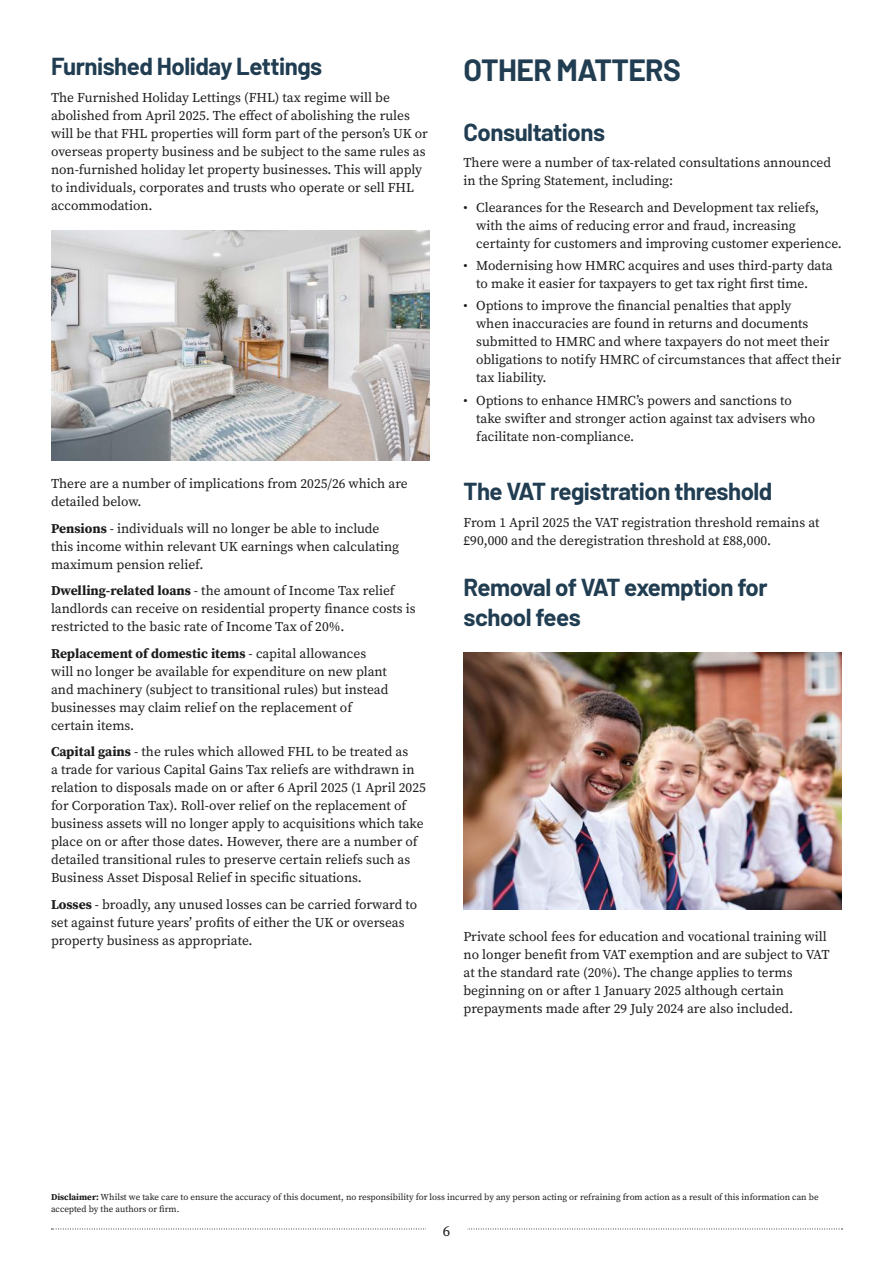
<style>
.page{position:relative;width:893px;height:1263px;background:#fff}
.page>*{position:absolute;margin:0;border:0;box-sizing:border-box;transform-origin:0 0}
.t1{font:700 30px "Barlow";letter-spacing:-.02em;color:#213d52}
.t2{font:700 24px/30px "Barlow";letter-spacing:-.02em;color:#213d52}
.t3{font:15px "Source Serif Pro";color:#1c1c1b}
.t4{font:13.5px/18px "Source Serif Pro";color:#1c1c1b}
.t5{font:9px/12px "Source Serif Pro";color:#1c1c1b}
.s1{font-weight:700}
</style>
<div class="page">
<svg style="left:51px;top:1228px;width:792px;height:1px"></svg>
<div style="left:426px;top:1208px;width:41px;height:42px;background:#fff"></div>
<img style="left:51px;top:231px;width:378px;height:229px">
<img style="left:463px;top:653px;width:379px;height:256px">
<h2 class="t2" style="left:51px;top:50px;width:273px">Furnished Holiday Lettings</h2>
<p class="t4" style="left:51px;top:88px;width:378px">The Furnished Holiday Lettings (FHL) tax regime will be abolished from April 2025. The effect of abolishing the rules will be that FHL properties will form part of the person’s UK or overseas property business and be subject to the same rules as non-furnished holiday let property businesses. This will apply to individuals, corporates and trusts who operate or sell FHL accommodation.</p>
<p class="t4" style="left:51px;top:475px;width:358px">There are a number of implications from 2025/26 which are detailed below.</p>
<p class="t4" style="left:51px;top:519px;width:350px"><span class="s1">Pensions</span> - individuals will no longer be able to include this income within relevant UK earnings when calculating maximum pension relief.</p>
<p class="t4" style="left:51px;top:582px;width:366px"><span class="s1">Dwelling-related loans</span> - the amount of Income Tax relief landlords can receive on residential property finance costs is restricted to the basic rate of Income Tax of 20%.</p>
<p class="t4" style="left:51px;top:644px;width:339px"><span class="s1">Replacement of domestic items</span> - capital allowances will no longer be available for expenditure on new plant and machinery (subject to transitional rules) but instead businesses may claim relief on the replacement of certain items.</p>
<p class="t4" style="left:51px;top:742px;width:376px"><span class="s1">Capital gains</span> - the rules which allowed FHL to be treated as<br>a trade for various Capital Gains Tax reliefs are withdrawn in relation to disposals made on or after 6 April 2025 (1 April 2025 for Corporation Tax). Roll-over relief on the replacement of business assets will no longer apply to acquisitions which take place on or after those dates. However, there are a number of detailed transitional rules to preserve certain reliefs such as Business Asset Disposal Relief in specific situations.</p>
<p class="t4" style="left:51px;top:895px;width:368px"><span class="s1">Losses</span> - broadly, any unused losses can be carried forward to set against future years’ profits of either the UK or overseas property business as appropriate.</p>
<h1 class="t1" style="left:463px;top:48px;width:219px">OTHER MATTERS</h1>
<h2 class="t2" style="left:463px;top:115px;width:143px">Consultations</h2>
<p class="t4" style="left:463px;top:154px;width:369px">There were a number of tax-related consultations announced in the Spring Statement, including:</p>
<p class="t4" style="left:476px;top:198px;width:367px;text-indent:-13px">• Clearances for the Research and Development tax reliefs, with the aims of reducing error and fraud, increasing certainty for customers and improving customer experience.</p>
<p class="t4" style="left:476px;top:257px;width:358px;text-indent:-13px">• Modernising how HMRC acquires and uses third-party data to make it easier for taxpayers to get tax right first time.</p>
<p class="t4" style="left:476px;top:297px;width:366px;text-indent:-13px">• Options to improve the financial penalties that apply<br>when inaccuracies are found in returns and documents submitted to HMRC and where taxpayers do not meet their obligations to notify HMRC of circumstances that affect their tax liability.</p>
<p class="t4" style="left:476px;top:391px;width:340px;text-indent:-13px">• Options to enhance HMRC’s powers and sanctions to take swifter and stronger action against tax advisers who facilitate non-compliance.</p>
<h2 class="t2" style="left:463px;top:475px;width:311px">The VAT registration threshold</h2>
<p class="t4" style="left:463px;top:513px;width:358px">From 1 April 2025 the VAT registration threshold remains at £90,000 and the deregistration threshold at £88,000.</p>
<h2 class="t2" style="left:463px;top:571px;width:306px">Removal of VAT exemption for school fees</h2>
<p class="t4" style="left:463px;top:927px;width:367px">Private school fees for education and vocational training will no longer benefit from VAT exemption and are subject to VAT at the standard rate (20%). The change applies to terms beginning on or after 1 January 2025 although certain prepayments made after 29 July 2024 are also included.</p>
<p class="t5" style="left:51px;top:1191px;width:769px"><span class="s1">Disclaimer:</span> Whilst we take care to ensure the accuracy of this document, no responsibility for loss incurred by any person acting or refraining from action as a result of this information can be accepted by the authors or firm.</p>
<p class="t3" style="left:443px;top:1221px;width:9px">6</p>
</div>
